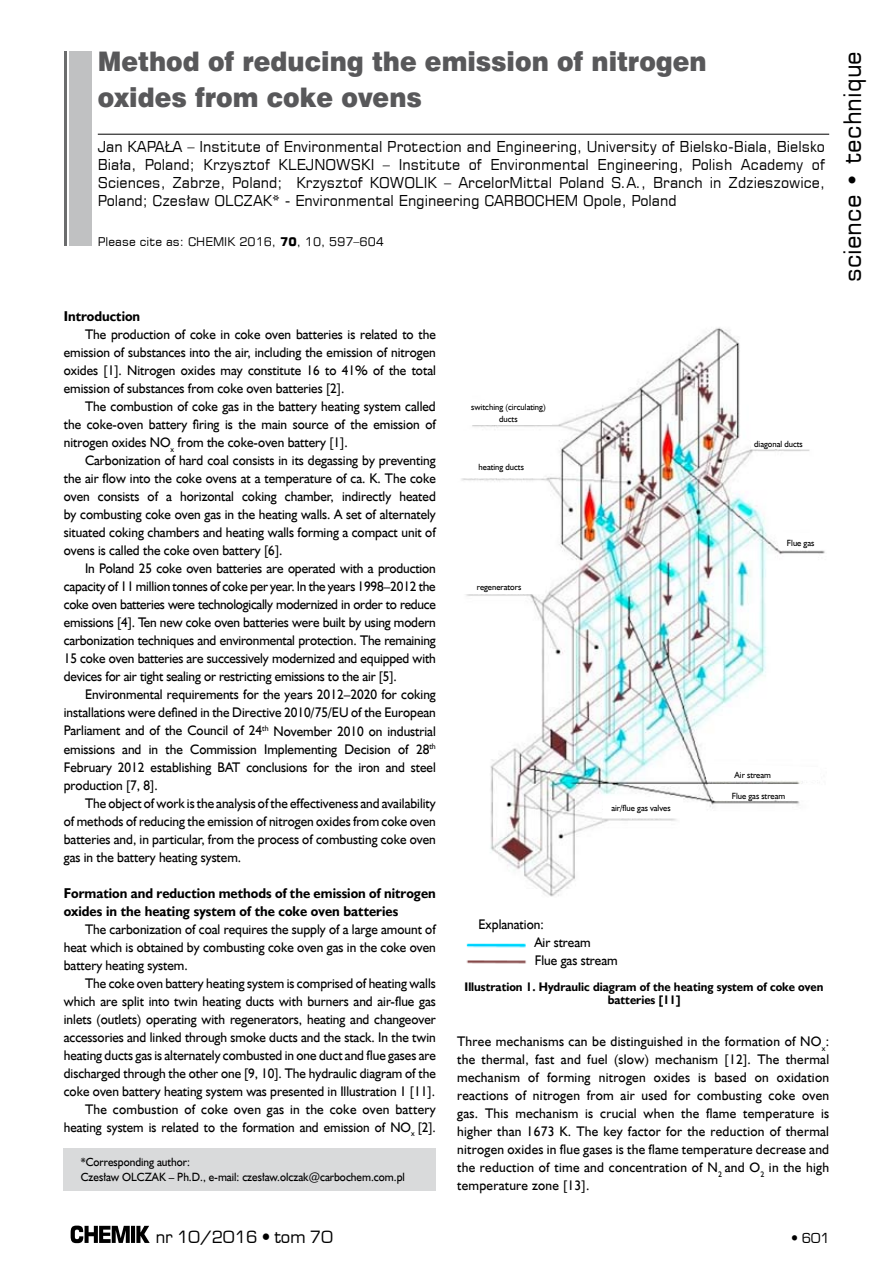
<style>
.page{position:relative;width:893px;height:1263px;background:#fff}
.page>*{position:absolute;margin:0;border:0;box-sizing:border-box;transform-origin:0 0}
.t1{font:27px/36px "Swis 721 Blk EU";color:#58585a;scale:.93 1}
.t2{font:24px "Square 721 EU";color:#000}
.t3{font:16.5px "Euromode";color:#000}
.t4{font:15px/18px "Square 721 EU";color:#000;text-align:justify;scale:.96 1}
.t5{font:700 14.25px/18px "Humanst 521 EU";color:#000;scale:.95 1}
.t6{font:13.95px/18px "Humanst 521 EU";color:#000;text-align:justify;scale:.95 1}
.t7{font:13.95px/18px "Humanst 521 EU";color:#000;text-align:justify;scale:.96 1}
.t8{font:13.5px "Euromode";color:#000}
.t9{font:700 12.45px/13.5px "Humanst 521 EU";color:#000;text-align:center;scale:.95 1}
.t10{font:12px/15px "Humanst 521 EU";color:#000;scale:.94 1}
.t11{font:12px "Square 721 EU";color:#000}
.t12{font:9px/12px "Humanst 521 EU";color:#000;text-align:center;scale:.95 1}
.s1{font-weight:700}
</style>
<div class="page">
<svg style="left:71px;top:1225px;width:79px;height:18px"></svg>
<hr style="left:98px;top:134px;width:731px;height:1px;background:#000">
<div style="left:70px;top:51px;width:22px;height:195px;background:#c0c1c2"></div>
<hr style="left:64px;top:51px;width:3px;height:195px;background:#6b6c6d">
<div style="left:64px;top:1148px;width:372px;height:43px;background:#d9dadb"></div>
<img style="left:466px;top:960px;width:60px;height:4px">
<img style="left:466px;top:943px;width:60px;height:5px">
<img style="left:461px;top:327px;width:364px;height:570px">
<div style="left:463px;top:400px;width:88px;height:25px;background:#fff"></div>
<div style="left:454px;top:453px;width:89px;height:25px;background:#fff"></div>
<div style="left:752px;top:423px;width:88px;height:26px;background:#fff"></div>
<div style="left:457px;top:569px;width:88px;height:24px;background:#fff"></div>
<div style="left:603px;top:798px;width:79px;height:19px;background:#fff"></div>
<svg style="left:702px;top:763px;width:118px;height:37px"></svg>
<svg style="left:775px;top:531px;width:50px;height:19px"></svg>
<h1 class="t1" style="left:98px;top:44px;width:656px">Method of reducing the emission of nitrogen oxides from coke ovens</h1>
<p class="t4" style="left:98px;top:137px;width:759px">Jan KAPAŁA – Institute of Environmental Protection and Engineering, University of Bielsko-Biala, Bielsko Biała, Poland; Krzysztof KLEJNOWSKI – Institute of Environmental Engineering, Polish Academy of Sciences, Zabrze, Poland; Krzysztof KOWOLIK – ArcelorMittal Poland S.A., Branch in Zdzieszowice, Poland; Czesław OLCZAK* - Environmental Engineering CARBOCHEM Opole, Poland</p>
<p class="t11" style="left:98px;top:234px;width:288px">Please cite as: CHEMIK 2016, <span class="s1">70</span>, 10, 597–604</p>
<p class="t5" style="left:64px;top:307px;width:82px">Introduction</p>
<p class="t6" style="left:64px;top:325px;width:393px;text-indent:21px">The production of coke in coke oven batteries is related to the emission of substances into the air, including the emission of nitrogen oxides [1]. Nitrogen oxides may constitute 16 to 41% of the total emission of substances from coke oven batteries [2].</p>
<p class="t6" style="left:64px;top:397px;width:393px;text-indent:21px">The combustion of coke gas in the battery heating system called the coke-oven battery firing is the main source of the emission of nitrogen oxides NO<sub>x</sub> from the coke-oven battery [1].</p>
<p class="t6" style="left:64px;top:451px;width:393px;text-indent:21px">Carbonization of hard coal consists in its degassing by preventing the air flow into the coke ovens at a temperature of ca. K. The coke oven consists of a horizontal coking chamber, indirectly heated by combusting coke oven gas in the heating walls. A set of alternately situated coking chambers and heating walls forming a compact unit of ovens is called the coke oven battery [6].</p>
<p class="t6" style="left:64px;top:560px;width:393px;text-indent:21px">In Poland 25 coke oven batteries are operated with a production capacity of 11 million tonnes of coke per year. In the years 1998–2012 the coke oven batteries were technologically modernized in order to reduce emissions [4]. Ten new coke oven batteries were built by using modern carbonization techniques and environmental protection. The remaining 15 coke oven batteries are successively modernized and equipped with devices for air tight sealing or restricting emissions to the air [5].</p>
<p class="t6" style="left:64px;top:686px;width:393px;text-indent:21px">Environmental requirements for the years 2012–2020 for coking installations were defined in the Directive 2010/75/EU of the European Parliament and of the Council of 24<sup>th</sup> November 2010 on industrial emissions and in the Commission Implementing Decision of 28<sup>th </sup>February 2012 establishing BAT conclusions for the iron and steel production [7, 8].</p>
<p class="t6" style="left:64px;top:794px;width:393px;text-indent:21px">The object of work is the analysis of the effectiveness and availability of methods of reducing the emission of nitrogen oxides from coke oven batteries and, in particular, from the process of combusting coke oven gas in the battery heating system.</p>
<p class="t5" style="left:64px;top:884px;width:393px">Formation and reduction methods of the emission of nitrogen oxides in the heating system of the coke oven batteries</p>
<p class="t6" style="left:64px;top:920px;width:393px;text-indent:21px">The carbonization of coal requires the supply of a large amount of heat which is obtained by combusting coke oven gas in the coke oven battery heating system.</p>
<p class="t6" style="left:64px;top:974px;width:393px;text-align:right">The coke oven battery heating system is comprised of heating walls which are split into twin heating ducts with burners and air-flue gas inlets (outlets) operating with regenerators, heating and changeover accessories and linked through smoke ducts and the stack. In the twin heating ducts gas is alternately combusted in one duct and flue gases are discharged through the other one [9, 10]. The hydraulic diagram of the coke oven battery heating system was presented in Illustration 1 [11].<br>The combustion of coke oven gas in the coke oven battery heating system is related to the formation and emission of NO<sub>x</sub> [2].</p>
<p class="t10" style="left:81px;top:1155px;width:346px">*Corresponding author:<br>Czesław OLCZAK – Ph.D., e-mail: czesław.olczak@carbochem.com.pl</p>
<p class="t12" style="left:471px;top:401px;width:80px">switching (circulating) ducts</p>
<p class="t12" style="left:479px;top:461px;width:49px">heating ducts</p>
<p class="t12" style="left:477px;top:581px;width:48px">regenerators</p>
<p class="t12" style="left:754px;top:438px;width:53px">diagonal ducts</p>
<p class="t12" style="left:787px;top:537px;width:30px">Flue gas</p>
<p class="t12" style="left:611px;top:801px;width:64px">air/flue gas valves</p>
<p class="t12" style="left:735px;top:768px;width:40px">Air stream</p>
<p class="t12" style="left:732px;top:789px;width:58px">Flue gas stream</p>
<p class="t6" style="left:534px;top:915px;width:89px;text-align:left;text-indent:-56px">Explanation:<br>Air stream<br>Flue gas stream</p>
<p class="t9" style="left:465px;top:980px;width:379px">Illustration 1. Hydraulic diagram of the heating system of coke oven batteries [11]</p>
<p class="t7" style="left:457px;top:1032px;width:389px">Three mechanisms can be distinguished in the formation of NO<sub>x</sub>: the thermal, fast and fuel (slow) mechanism [12]. The thermal mechanism of forming nitrogen oxides is based on oxidation reactions of nitrogen from air used for combusting coke oven gas. This mechanism is crucial when the flame temperature is higher than 1673 K. The key factor for the reduction of thermal nitrogen oxides in flue gases is the flame temperature decrease and the reduction of time and concentration of N<sub>2</sub> and O<sub>2</sub> in the high temperature zone [13].</p>
<h2 class="t2" style="left:837px;top:282px;width:233px;rotate:-90deg">science • technique</h2>
<p class="t3" style="left:156px;top:1227px;width:178px">nr 10/2016 • tom 70</p>
<p class="t8" style="left:791px;top:1230px;width:40px">• 601</p>
</div>
